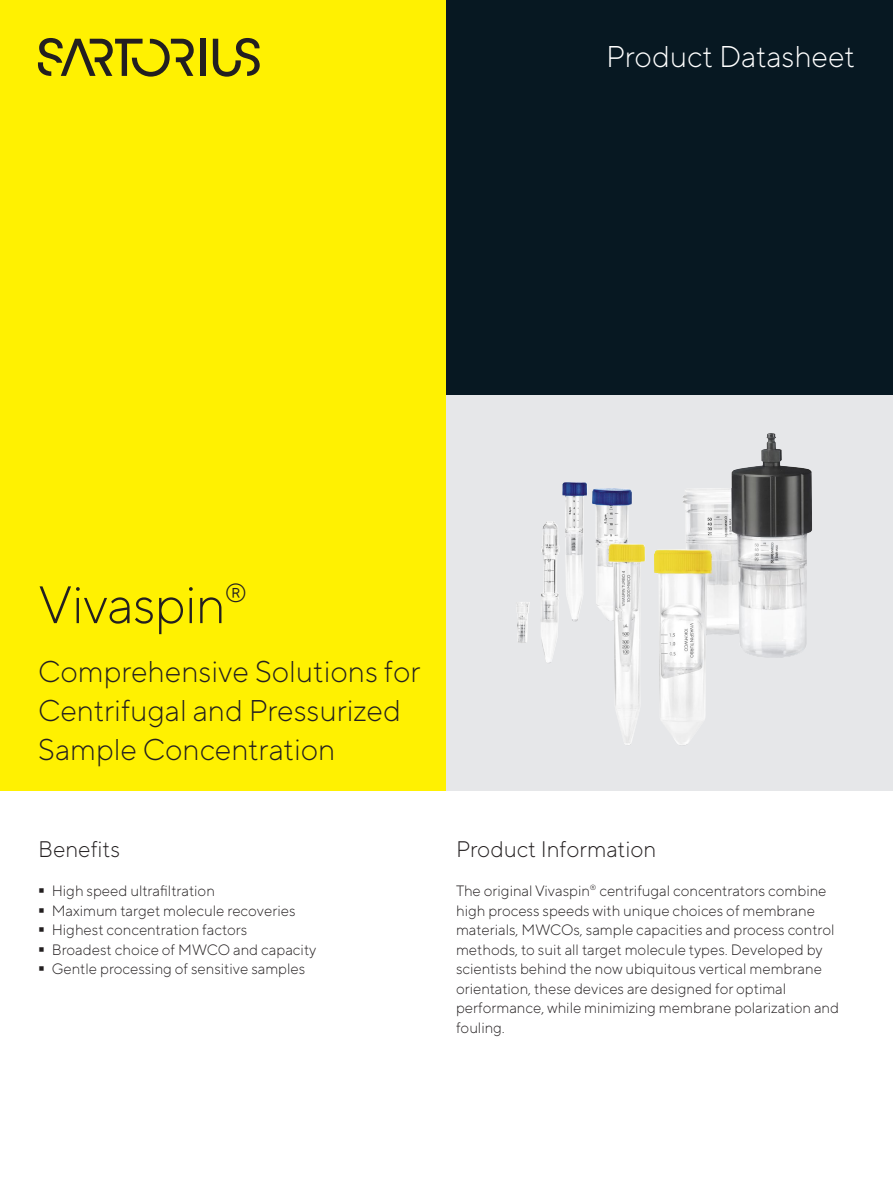
<style>
.page{position:relative;width:893px;height:1191px;background:#fff}
.page>*{position:absolute;margin:0;border:0;box-sizing:border-box;transform-origin:0 0}
.Head_01_black{font:300 52.5px "TT Norms Pro";letter-spacing:-.015em;color:#231f20}
.Head_03_black{font:300 30px "TT Norms Pro";color:#231f20}
.t1{font:300 30px "TT Norms Pro";color:#fff}
.Head_04_black{font:300 22.5px "TT Norms Pro";color:#231f20}
.t2{font:300 15px/19.5px "TT Norms Pro";color:#231f20}
</style>
<div class="page">
<div style="left:0;top:0;width:446px;height:791px;background:#fff101"></div>
<div style="left:446px;top:0;width:447px;height:395px;background:#071822"></div>
<div style="left:200px;top:39px;width:5px;height:37px;background:#231f20"></div>
<svg style="left:213px;top:38px;width:47px;height:39px"></svg>
<svg style="left:38px;top:38px;width:156px;height:39px"></svg>
<div style="left:446px;top:395px;width:447px;height:396px;background:#e6e7e9"></div>
<img style="left:562px;top:433px;width:250px;height:312px">
<h2 class="t1" style="left:606px;top:35px;width:250px">Product Datasheet</h2>
<p class="Head_01_black" style="left:38px;top:567px;width:210px">Vivaspin<sup>®</sup></p>
<p class="Head_03_black" style="left:38px;top:649px;width:384px">Comprehensive Solutions for</p>
<p class="Head_03_black" style="left:38px;top:688px;width:364px">Centrifugal and Pressurized</p>
<p class="Head_03_black" style="left:38px;top:727px;width:298px">Sample Concentration</p>
<p class="Head_04_black" style="left:38px;top:833px;width:83px">Benefits</p>
<p class="t2" style="left:52px;top:880px;width:165px">High speed ultrafiltration</p>
<p class="t2" style="left:52px;top:899px;width:245px">Maximum target molecule recoveries</p>
<p class="t2" style="left:52px;top:919px;width:197px">Highest concentration factors</p>
<p class="t2" style="left:52px;top:938px;width:266px">Broadest choice of MWCO and capacity</p>
<p class="t2" style="left:52px;top:958px;width:255px">Gentle processing of sensitive samples</p>
<p class="Head_04_black" style="left:456px;top:833px;width:202px">Product Information</p>
<p class="t2" style="left:456px;top:880px;width:385px">The original Vivaspin<sup>®</sup> centrifugal concentrators combine high process speeds with unique choices of membrane materials, MWCOs, sample capacities and process control methods, to suit all target molecule types. Developed by scientists behind the now ubiquitous vertical membrane orientation, these devices are designed for optimal performance, while minimizing membrane polarization and fouling.</p>
</div>
